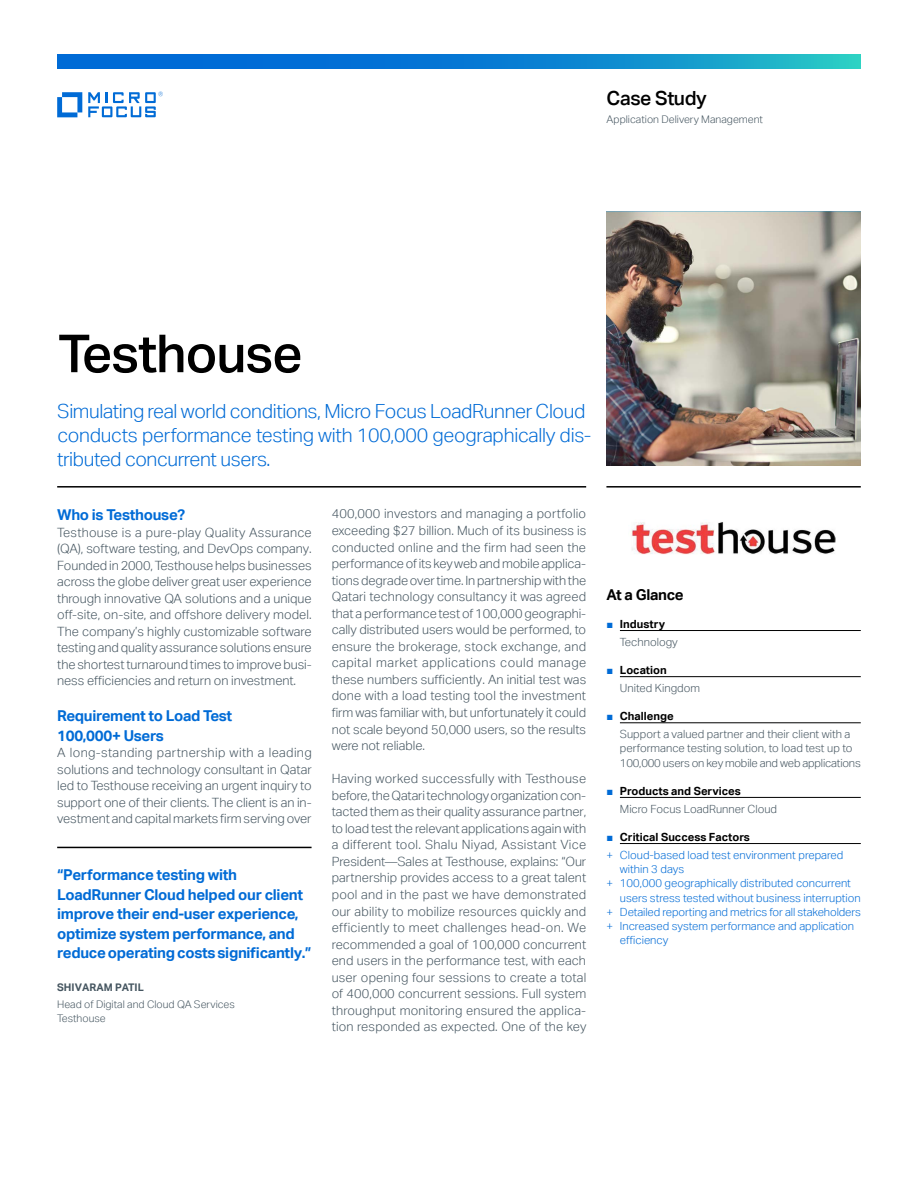
<style>
.page{position:relative;width:918px;height:1188px;background:#fff}
.page>*{position:absolute;margin:0;border:0;box-sizing:border-box;transform-origin:0 0}
.headline_35_38{font:500 52.5px "Aktiv Grotesk";letter-spacing:-.02em;color:#000}
.intro1_13_16-light_b{font:300 19.5px/24px "Aktiv Grotesk";letter-spacing:-.02em;color:#006bd6}
.collateral_name_13_1{font:500 19.5px "Aktiv Grotesk";letter-spacing:-.02em;color:#000}
.pull_quote_10_13-blu{font:700 15px/19.5px "Aktiv Grotesk";letter-spacing:-.02em;color:#006bd6}
.subhead_10_13-blue{font:700 15px/19.5px "Aktiv Grotesk";letter-spacing:-.02em;color:#006bd6}
.subhead_10_13{font:700 15px "Aktiv Grotesk";letter-spacing:-.02em;color:#000}
.body_8_5_11-grey{font:300 12.75px/16.5px "Aktiv Grotesk";letter-spacing:-.005em;color:#455560;text-align:justify}
.t1{font:300 11.25px/14.2px "Aktiv Grotesk";color:#006bd6}
.caption_7_5_9_5_inde{font:300 11.25px/14.2px "Aktiv Grotesk";color:#455560}
.t2{font:700 11.25px "Aktiv Grotesk";color:#000}
.quote_title_7_11-gre{font:300 10.5px "Aktiv Grotesk";color:#455560}
.caption_7_9_5-grey{font:300 10.5px "Aktiv Grotesk";color:#455560}
.quote_name_caps_7_11{font:700 10.5px "Aktiv Grotesk";color:#455560}
.quote_company_7_9_5{font:300 10.5px "Aktiv Grotesk";color:#455560}
.s1{font-family:"Arial";font-weight:400;color:#006bd6}
</style>
<div class="page">
<hr style="left:57px;top:486px;width:529px;height:2px;background:#000">
<hr style="left:606px;top:486px;width:255px;height:2px;background:#000">
<img style="left:606px;top:211px;width:255px;height:255px">
<hr style="left:620px;top:630px;width:241px;height:1px;background:#000">
<hr style="left:620px;top:676px;width:241px;height:1px;background:#000">
<hr style="left:620px;top:723px;width:241px;height:1px;background:#000">
<hr style="left:620px;top:797px;width:241px;height:1px;background:#000">
<hr style="left:620px;top:843px;width:241px;height:1px;background:#000">
<hr style="left:57px;top:847px;width:255px;height:1px;background:#000">
<svg style="left:57px;top:92px;width:25px;height:25px"></svg>
<svg style="left:88px;top:92px;width:75px;height:25px"></svg>
<svg style="left:57px;top:54px;width:804px;height:15px;background:#0b84d1"></svg>
<img style="left:631px;top:522px;width:205px;height:33px">
<p class="collateral_name_13_1" style="left:607px;top:86px;width:102px">Case Study</p>
<p class="caption_7_9_5-grey" style="left:607px;top:113px;width:158px">Application Delivery Management</p>
<p class="headline_35_38" style="left:58px;top:322px;width:246px">Testhouse</p>
<p class="intro1_13_16-light_b" style="left:57px;top:399px;width:536px">Simulating real world conditions, Micro Focus LoadRunner Cloud conducts performance testing with 100,000 geographically dis&shy;tributed concurrent users.</p>
<p class="subhead_10_13-blue" style="left:57px;top:505px;width:130px">Who is Testhouse?</p>
<p class="body_8_5_11-grey" style="left:57px;top:524px;width:256px">Testhouse is a pure-play Quality Assurance (QA), software testing, and DevOps company.<br>Founded in 2000, Testhouse helps businesses across the globe deliver great user experience through innovative QA solutions and a unique off-site, on-site, and offshore delivery model.<br>The company’s highly customizable software testing and quality assurance solutions ensure the shortest turnaround times to improve busi&shy;ness efficiencies and return on investment.</p>
<p class="subhead_10_13-blue" style="left:57px;top:706px;width:177px">Requirement to Load Test<br>100,000+ Users</p>
<p class="body_8_5_11-grey" style="left:57px;top:744px;width:256px">A long-standing partnership with a leading solutions and technology consultant in Qatar led to Testhouse receiving an urgent inquiry to support one of their clients. The client is an in&shy;vestment and capital markets firm serving over</p>
<p class="pull_quote_10_13-blu" style="left:57px;top:865px;width:256px">“Performance testing with LoadRunner Cloud helped our client improve their end-user experience, optimize system performance, and reduce operating costs significantly.”</p>
<p class="quote_name_caps_7_11" style="left:57px;top:981px;width:88px">SHIVARAM PATIL</p>
<p class="quote_title_7_11-gre" style="left:57px;top:998px;width:179px">Head of Digital and Cloud QA Services</p>
<p class="quote_company_7_9_5" style="left:57px;top:1012px;width:50px">Testhouse</p>
<p class="body_8_5_11-grey" style="left:332px;top:506px;width:256px">400,000 investors and managing a portfolio exceeding $27 billion. Much of its business is conducted online and the firm had seen the performance of its key web and mobile applica&shy;tions degrade over time. In partnership with the Qatari technology consultancy it was agreed that a performance test of 100,000 geographi&shy;cally distributed users would be performed, to ensure the brokerage, stock exchange, and capital market applications could manage these numbers sufficiently. An initial test was done with a load testing tool the investment firm was familiar with, but unfortunately it could not scale beyond 50,000 users, so the results were not reliable.</p>
<p class="body_8_5_11-grey" style="left:332px;top:770px;width:256px">Having worked successfully with Testhouse before, the Qatari technology organization con&shy;tacted them as their quality assurance partner, to load test the relevant applications again with a different tool. Shalu Niyad, Assistant Vice President—Sales at Testhouse, explains: “Our partnership provides access to a great talent pool and in the past we have demonstrated our ability to mobilize resources quickly and efficiently to meet challenges head-on. We recommended a goal of 100,000 concurrent end users in the performance test, with each user opening four sessions to create a total of 400,000 concurrent sessions. Full system throughput monitoring ensured the applica&shy;tion responded as expected. One of the key</p>
<p class="subhead_10_13" style="left:606px;top:585px;width:79px">At a Glance</p>
<p class="t2" style="left:606px;top:617px;width:60px"><span class="s1">■</span> Industry</p>
<p class="caption_7_5_9_5_inde" style="left:620px;top:635px;width:59px">Technology</p>
<p class="t2" style="left:606px;top:663px;width:62px"><span class="s1">■</span> Location</p>
<p class="caption_7_5_9_5_inde" style="left:620px;top:681px;width:82px">United Kingdom</p>
<p class="t2" style="left:606px;top:709px;width:69px"><span class="s1">■</span> Challenge</p>
<p class="caption_7_5_9_5_inde" style="left:620px;top:727px;width:242px">Support a valued partner and their client with a performance testing solution, to load test up to<br>100,000 users on key mobile and web applications</p>
<p class="t2" style="left:606px;top:784px;width:136px"><span class="s1">■</span> Products and Services</p>
<p class="caption_7_5_9_5_inde" style="left:620px;top:802px;width:159px">Micro Focus LoadRunner Cloud</p>
<p class="t2" style="left:606px;top:830px;width:145px"><span class="s1">■</span> Critical Success Factors</p>
<p class="t1" style="left:620px;top:848px;width:225px;text-indent:-14px">+ Cloud-based load test environment prepared within 3 days</p>
<p class="t1" style="left:620px;top:876px;width:242px;text-indent:-14px">+ 100,000 geographically distributed concurrent users stress tested without business interruption</p>
<p class="t1" style="left:606px;top:905px;width:256px">+ Detailed reporting and metrics for all stakeholders</p>
<p class="t1" style="left:620px;top:919px;width:236px;text-indent:-14px">+ Increased system performance and application efficiency</p>
</div>
